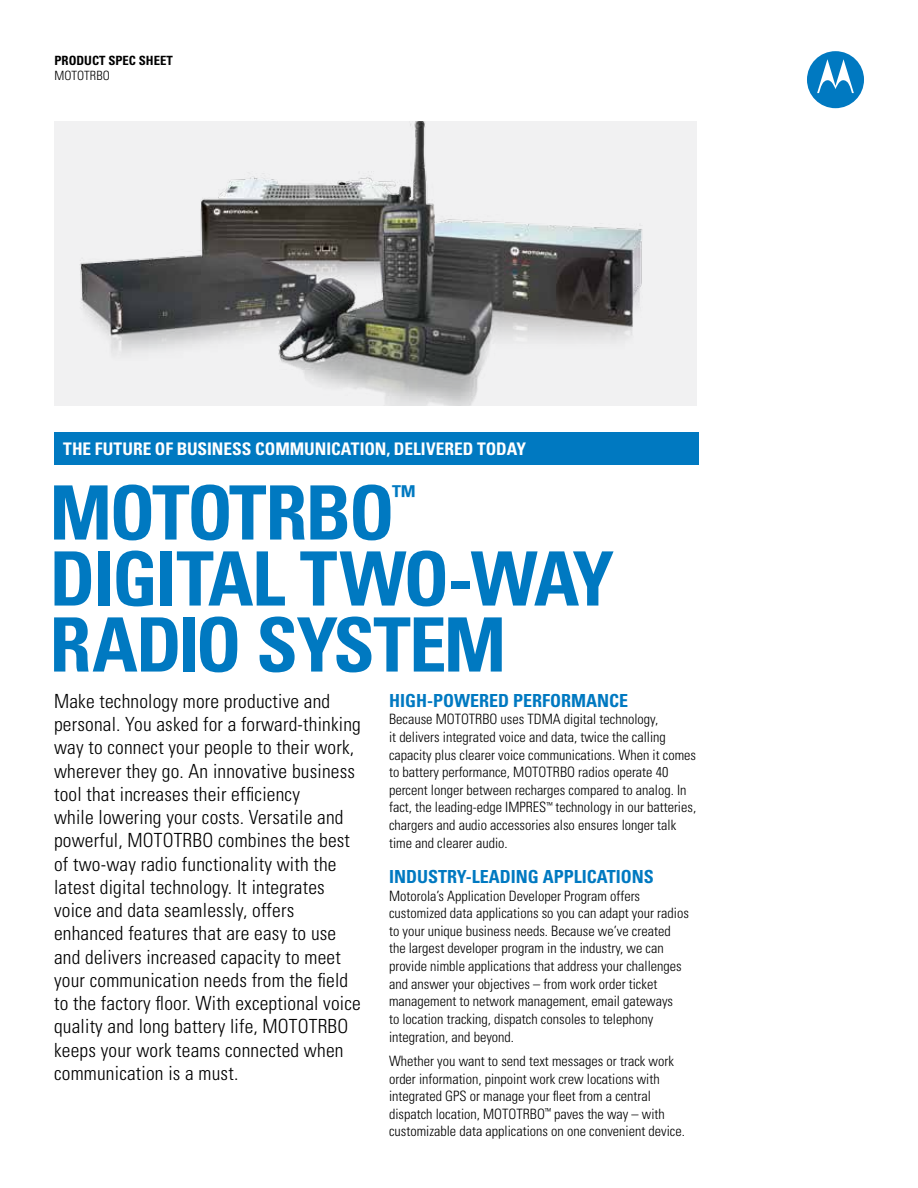
<style>
.page{position:relative;width:918px;height:1188px;background:#fff}
.page>*{position:absolute;margin:0;border:0;box-sizing:border-box;transform-origin:0 0}
.t1{font:700 condensed 75px/66px "Univers";letter-spacing:-.03em;color:#0079c1}
.t2{font:700 condensed 27.45px "Univers";color:#0079c1}
.t3{font:300 condensed 19.5px/23.2px "Univers";letter-spacing:.01em;color:#000}
.t4{font:700 condensed 18px "Univers";color:#0079c1}
.t5{font:700 condensed 17.4px "Univers";color:#fff}
.t6{font:300 condensed 14.25px/17.7px "Univers";color:#000}
.t7{font:700 condensed 12.75px "Univers";color:#000}
.t8{font:300 condensed 12.75px "Univers";color:#000}
</style>
<div class="page">
<div style="left:54px;top:433px;width:644px;height:32px;background:#0079c1"></div>
<div style="left:55px;top:121px;width:642px;height:285px;background:#f1f1f2"></div>
<svg style="left:807px;top:51px;width:57px;height:57px"></svg>
<img style="left:80px;top:121px;width:562px;height:285px">
<p class="t7" style="left:55px;top:52px;width:120px">PRODUCT SPEC SHEET</p>
<p class="t8" style="left:55px;top:68px;width:57px">MOTOTRBO</p>
<p class="t5" style="left:63px;top:438px;width:464px">THE FUTURE OF BUSINESS COMMUNICATION, DELIVERED TODAY</p>
<h1 class="t1" style="left:50px;top:480px;width:347px">MOTOTRBO</h1>
<h2 class="t2" style="left:392px;top:478px;width:25px">™</h2>
<h1 class="t1" style="left:50px;top:546px;width:566px">DIGITAL TWO-WAY<br>RADIO SYSTEM</h1>
<p class="t3" style="left:54px;top:689px;width:308px">Make technology more productive and personal. You asked for a forward-thinking way to connect your people to their work, wherever they go. An innovative business tool that increases their efficiency<br>while lowering your costs. Versatile and powerful, MOTOTRBO combines the best of two-way radio functionality with the latest digital technology. It integrates voice and data seamlessly, offers enhanced features that are easy to use and delivers increased capacity to meet your communication needs from the field to the factory floor. With exceptional voice quality and long battery life, MOTOTRBO keeps your work teams connected when communication is a must.</p>
<p class="t4" style="left:389px;top:689px;width:241px">HIGH-POWERED PERFORMANCE</p>
<p class="t6" style="left:389px;top:710px;width:309px">Because MOTOTRBO uses TDMA digital technology,<br>it delivers integrated voice and data, twice the calling capacity plus clearer voice communications. When it comes to battery performance, MOTOTRBO radios operate 40 percent longer between recharges compared to analog. In fact, the leading-edge IMPRES<sup>™</sup> technology in our batteries, chargers and audio accessories also ensures longer talk time and clearer audio.</p>
<p class="t4" style="left:389px;top:866px;width:266px">INDUSTRY-LEADING APPLICATIONS</p>
<p class="t6" style="left:389px;top:887px;width:301px">Motorola’s Application Developer Program offers customized data applications so you can adapt your radios to your unique business needs. Because we’ve created the largest developer program in the industry, we can provide nimble applications that address your challenges and answer your objectives – from work order ticket management to network management, email gateways<br>to location tracking, dispatch consoles to telephony integration, and beyond.</p>
<p class="t6" style="left:389px;top:1052px;width:297px">Whether you want to send text messages or track work order information, pinpoint work crew locations with integrated GPS or manage your fleet from a central dispatch location, MOTOTRBO<sup>™</sup> paves the way – with customizable data applications on one convenient device.</p>
</div>
